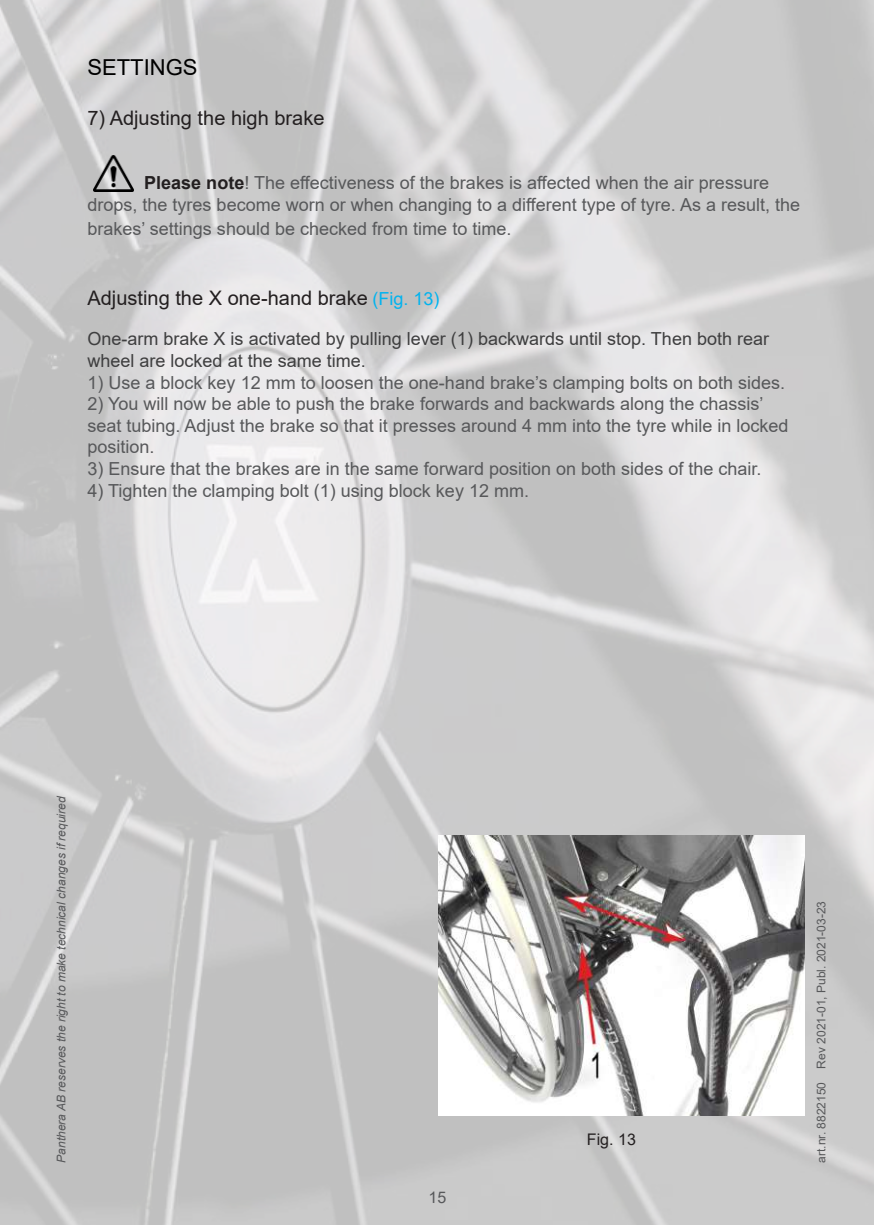
<style>
.page{position:relative;width:874px;height:1225px;background:#fff}
.page>*{position:absolute;margin:0;border:0;box-sizing:border-box;transform-origin:0 0}
.t1{font:22px "Arial";color:#000}
.t2{font:20px "Arial";color:#231f20}
.t3{font:18px/21.6px "Arial";color:#57585a}
.t4{font:18px/21.6px "Arial";color:#3e3e3f}
.t5{font:16px "Arial";color:#231f20}
.t6{font:16px "Arial";color:#57585a}
.t7{font:italic 12px "Arial";color:#57585a}
.t8{font:12px "Arial";color:#57585a}
.s1{font-weight:700;color:#231f20}
.s2{font-size:18px;color:#00b3ef}
</style>
<div class="page">
<img style="left:0;top:0;width:873px;height:1225px">
<img style="left:93px;top:156px;width:40px;height:35px">
<img style="left:438px;top:835px;width:365px;height:280px">
<p class="t1" style="left:87px;top:52px;width:112px">SETTINGS</p>
<p class="t2" style="left:87px;top:105px;width:238px">7) Adjusting the high brake</p>
<p class="t3" style="left:87px;top:172px;width:714px;text-indent:57px"><span class="s1">Please note</span>! The effectiveness of the brakes is affected when the air pressure drops, the tyres become worn or when changing to a different type of tyre. As a result, the</p>
<p class="t3" style="left:87px;top:218px;width:425px">brakes’ settings should be checked from time to time.</p>
<p class="t2" style="left:87px;top:284px;width:353px">Adjusting the X one-hand brake <span class="s2">(Fig. 13)</span></p>
<p class="t4" style="left:87px;top:328px;width:682px">One-arm brake X is activated by pulling lever (1) backwards until stop. Then both rear wheel are locked at the same time.</p>
<p class="t3" style="left:87px;top:371px;width:699px">1) Use a block key 12 mm to loosen the one-hand brake’s clamping bolts on both sides.</p>
<p class="t3" style="left:87px;top:393px;width:702px">2) You will now be able to push the brake forwards and backwards along the chassis’ seat tubing. Adjust the brake so that it presses around 4 mm into the tyre while in locked position.</p>
<p class="t3" style="left:87px;top:458px;width:675px">3) Ensure that the brakes are in the same forward position on both sides of the chair.</p>
<p class="t3" style="left:87px;top:479px;width:443px">4) Tighten the clamping bolt (1) using block key 12 mm.</p>
<p class="t7" style="left:53px;top:1162px;width:368px;rotate:-90deg">Panthera AB reserves the right to make technical changes if required</p>
<p class="t6" style="left:428px;top:1186px;width:19px">15</p>
<p class="t5" style="left:586px;top:1128px;width:50px">Fig. 13</p>
<p class="t8" style="left:812px;top:1162px;width:263px;rotate:-90deg">art.nr. 8822150 Rev 2021-01, Publ. 2021-03-23</p>
</div>
